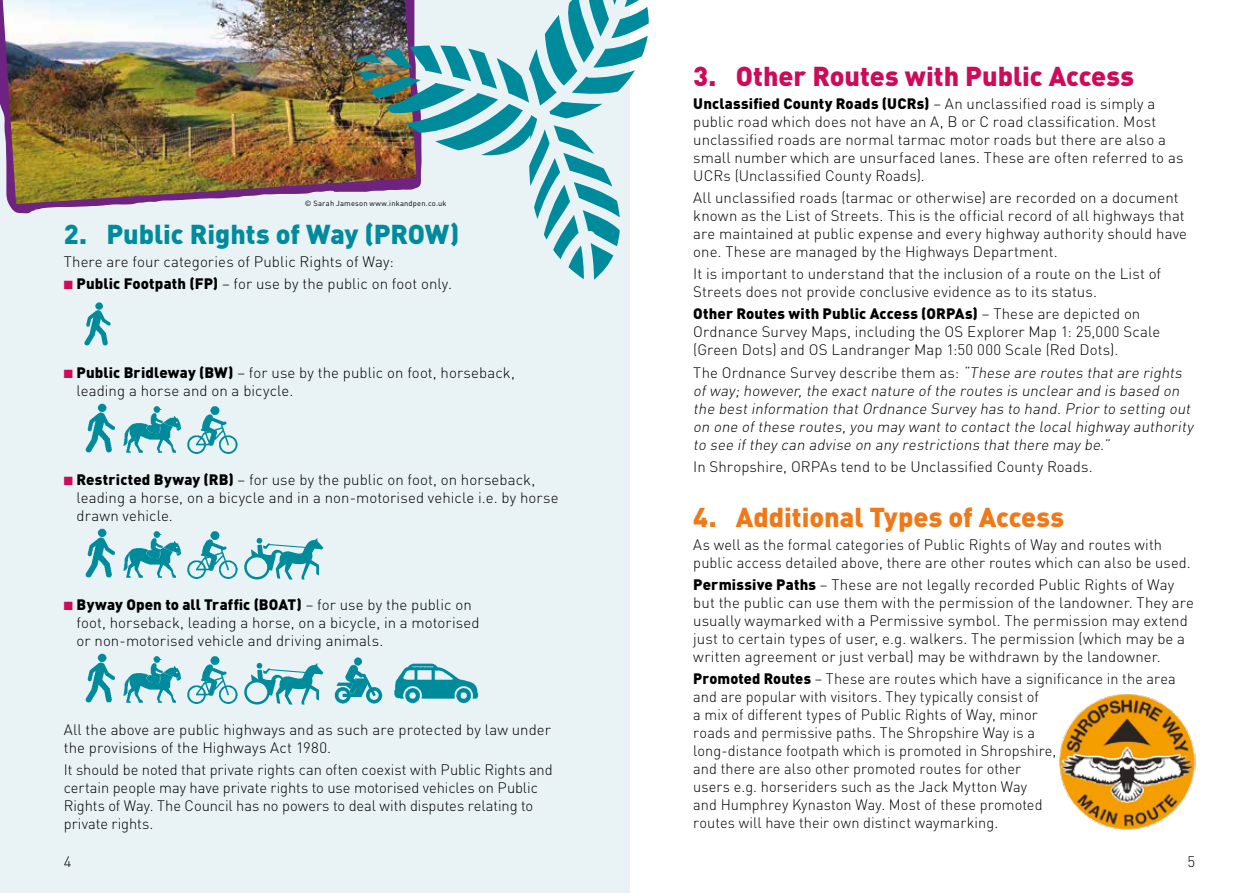
<style>
.page{position:relative;width:1259px;height:893px;background:#fff}
.page>*{position:absolute;margin:0;border:0;box-sizing:border-box;transform-origin:0 0}
.t1{font:900 27px "DIN";color:#cd0b59}
.t2{font:900 27px "DIN";color:#008b9d}
.t3{font:900 27px "DIN";color:#ef7918}
.t4{font:300 15px/18px "DIN";letter-spacing:.005em;color:#000}
.t5{font:italic 300 15px/18px "DIN";color:#000}
.t6{font:7.5px "DIN";letter-spacing:.03em;color:#000}
.s1{color:#cd0b59}
.s2{font-weight:900}
.s3{font-style:normal}
</style>
<div class="page">
<div style="left:0;top:0;width:629px;height:893px;background:#e9f3f6"></div>
<img style="left:84px;top:302px;width:27px;height:44px">
<img style="left:85px;top:403px;width:97px;height:50px">
<img style="left:187px;top:406px;width:51px;height:48px">
<img style="left:85px;top:528px;width:97px;height:50px">
<img style="left:187px;top:531px;width:51px;height:48px">
<div style="left:244px;top:555px;width:26px;height:24px;border:3px solid #008b9d;border-radius:50%"></div>
<svg style="left:251px;top:538px;width:72px;height:42px"></svg>
<img style="left:85px;top:653px;width:97px;height:50px">
<img style="left:187px;top:656px;width:51px;height:48px">
<img style="left:334px;top:657px;width:145px;height:47px">
<div style="left:244px;top:680px;width:26px;height:24px;border:3px solid #008b9d;border-radius:50%"></div>
<svg style="left:251px;top:663px;width:72px;height:42px"></svg>
<img style="left:1059px;top:694px;width:136px;height:135px">
<svg style="left:0;top:0;width:132px;height:214px"></svg>
<img style="left:3px;top:0;width:354px;height:204px">
<svg style="left:357px;top:0;width:292px;height:280px"></svg>
<p class="t6" style="left:305px;top:199px;width:143px">© Sarah Jameson www.inkandpen.co.uk</p>
<h1 class="t2" style="left:64px;top:217px;width:397px">2. Public Rights of Way (PROW)</h1>
<p class="t4" style="left:64px;top:252px;width:332px">There are four categories of Public Rights of Way:</p>
<p class="t4" style="left:64px;top:274px;width:390px"><span class="s1">■</span> <span class="s2">Public Footpath (FP)</span> – for use by the public on foot only.</p>
<p class="t4" style="left:77px;top:363px;width:440px;text-indent:-13px"><span class="s1">■</span> <span class="s2">Public Bridleway (BW)</span> – for use by the public on foot, horseback, leading a horse and on a bicycle.</p>
<p class="t4" style="left:77px;top:470px;width:483px;text-indent:-13px"><span class="s1">■</span> <span class="s2">Restricted Byway (RB)</span> – for use by the public on foot, on horseback, leading a horse, on a bicycle and in a non-motorised vehicle i.e. by horse drawn vehicle.</p>
<p class="t4" style="left:77px;top:595px;width:404px;text-indent:-13px"><span class="s1">■</span> <span class="s2">Byway Open to all Traffic (BOAT)</span> – for use by the public on foot, horseback, leading a horse, on a bicycle, in a motorised or non-motorised vehicle and driving animals.</p>
<p class="t4" style="left:64px;top:720px;width:489px">All the above are public highways and as such are protected by law under the provisions of the Highways Act 1980.</p>
<p class="t4" style="left:64px;top:761px;width:490px">It should be noted that private rights can often coexist with Public Rights and certain people may have private rights to use motorised vehicles on Public Rights of Way. The Council has no powers to deal with disputes relating to private rights.</p>
<h1 class="t1" style="left:693px;top:59px;width:442px">3. Other Routes with Public Access</h1>
<p class="t4" style="left:693px;top:94px;width:491px"><span class="s2">Unclassified County Roads (UCRs)</span> – An unclassified road is simply a public road which does not have an A, B or C road classification. Most unclassified roads are normal tarmac motor roads but there are also a small number which are unsurfaced lanes. These are often referred to as UCRs (Unclassified County Roads).</p>
<p class="t4" style="left:693px;top:188px;width:495px">All unclassified roads (tarmac or otherwise) are recorded on a document known as the List of Streets. This is the official record of all highways that are maintained at public expense and every highway authority should have one. These are managed by the Highways Department.</p>
<p class="t4" style="left:693px;top:265px;width:469px">It is important to understand that the inclusion of a route on the List of<br>Streets does not provide conclusive evidence as to its status.</p>
<p class="t4" style="left:693px;top:305px;width:468px"><span class="s2">Other Routes with Public Access (ORPAs)</span> – These are depicted on<br>Ordnance Survey Maps, including the OS Explorer Map 1: 25,000 Scale (Green Dots) and OS Landranger Map 1:50 000 Scale (Red Dots).</p>
<p class="t5" style="left:693px;top:363px;width:504px"><span class="s3">The Ordnance Survey describe them as:</span> “These are routes that are rights of way; however, the exact nature of the routes is unclear and is based on the best information that Ordnance Survey has to hand. Prior to setting out on one of these routes, you may want to contact the local highway authority to see if they can advise on any restrictions that there may be.”</p>
<p class="t4" style="left:693px;top:457px;width:401px">In Shropshire, ORPAs tend to be Unclassified County Roads.</p>
<h1 class="t3" style="left:693px;top:500px;width:372px">4. Additional Types of Access</h1>
<p class="t4" style="left:693px;top:535px;width:499px">As well as the formal categories of Public Rights of Way and routes with public access detailed above, there are other routes which can also be used.</p>
<p class="t4" style="left:693px;top:575px;width:502px"><span class="s2">Permissive Paths</span> – These are not legally recorded Public Rights of Way but the public can use them with the permission of the landowner. They are usually waymarked with a Permissive symbol. The permission may extend just to certain types of user, e.g. walkers. The permission (which may be a written agreement or just verbal) may be withdrawn by the landowner.</p>
<p class="t4" style="left:693px;top:670px;width:484px"><span class="s2">Promoted Routes</span> – These are routes which have a significance in the area and are popular with visitors. They typically consist of<br>a mix of different types of Public Rights of Way, minor<br>roads and permissive paths. The Shropshire Way is a<br>long-distance footpath which is promoted in Shropshire,<br>and there are also other promoted routes for other<br>users e.g. horseriders such as the Jack Mytton Way<br>and Humphrey Kynaston Way. Most of these promoted<br>routes will have their own distinct waymarking.</p>
<p class="t4" style="left:64px;top:853px;width:9px">4</p>
<p class="t4" style="left:1187px;top:853px;width:9px">5</p>
</div>
